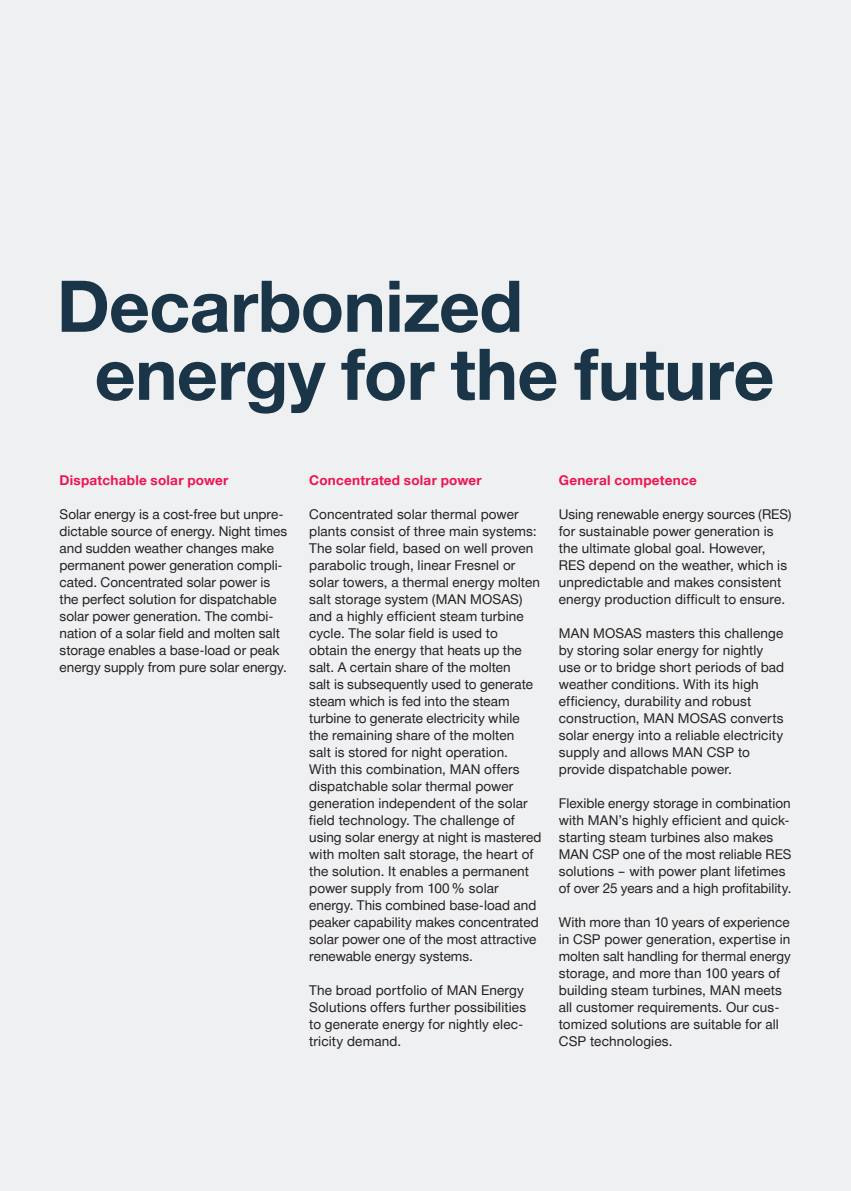
<style>
.page{position:relative;width:851px;height:1191px;background:#fff}
.page>*{position:absolute;margin:0;border:0;box-sizing:border-box;transform-origin:0 0}
.A4_11_Headline_2{font:700 71.4px "Man Global";letter-spacing:-.01em;color:#1a3548}
.A4_21_Copy{font:13.5px/17px "Man Global";letter-spacing:.01em;color:#231f20}
.A4_14_Headline_5{font:700 13.5px "Man Global";letter-spacing:.02em;color:#ed1450}
</style>
<div class="page">
<div style="left:0;top:0;width:850px;height:1191px;background:#eff0f1"></div>
<p class="A4_11_Headline_2" style="left:57px;top:265px;width:468px">Decarbonized</p>
<p class="A4_11_Headline_2" style="left:95px;top:333px;width:681px">energy for the future</p>
<p class="A4_14_Headline_5" style="left:60px;top:472px;width:170px">Dispatchable solar power</p>
<p class="A4_21_Copy" style="left:60px;top:506px;width:229px">Solar energy is a cost-free but unpre&shy;dictable source of energy. Night times and sudden weather changes make permanent power generation compli&shy;cated. Concentrated solar power is the perfect solution for dispatchable solar power generation. The combi&shy;nation of a solar field and molten salt storage enables a base-load or peak energy supply from pure solar energy.</p>
<p class="A4_14_Headline_5" style="left:309px;top:472px;width:174px">Concentrated solar power</p>
<p class="A4_21_Copy" style="left:309px;top:506px;width:234px">Concentrated solar thermal power plants consist of three main systems:<br>The solar field, based on well proven parabolic trough, linear Fresnel or solar towers, a thermal energy molten salt storage system (MAN MOSAS) and a highly efficient steam turbine cycle. The solar field is used to<br>obtain the energy that heats up the salt. A certain share of the molten<br>salt is subsequently used to generate steam which is fed into the steam turbine to generate electricity while the remaining share of the molten<br>salt is stored for night operation.<br>With this combination, MAN offers dispatchable solar thermal power generation independent of the solar field technology. The challenge of using solar energy at night is mastered with molten salt storage, the heart of the solution. It enables a permanent power supply from 100 % solar energy. This combined base-load and peaker capability makes concentrated solar power one of the most attractive renewable energy systems.</p>
<p class="A4_21_Copy" style="left:309px;top:982px;width:218px">The broad portfolio of MAN Energy<br>Solutions offers further possibilities to generate energy for nightly elec&shy;tricity demand.</p>
<p class="A4_14_Headline_5" style="left:558px;top:472px;width:139px">General competence</p>
<p class="A4_21_Copy" style="left:558px;top:506px;width:234px">Using renewable energy sources (RES) for sustainable power generation is the ultimate global goal. However, RES depend on the weather, which is unpredictable and makes consistent energy production difficult to ensure.</p>
<p class="A4_21_Copy" style="left:558px;top:625px;width:227px">MAN MOSAS masters this challenge by storing solar energy for nightly use or to bridge short periods of bad weather conditions. With its high efficiency, durability and robust construction, MAN MOSAS converts solar energy into a reliable electricity supply and allows MAN CSP to provide dispatchable power.</p>
<p class="A4_21_Copy" style="left:558px;top:795px;width:234px">Flexible energy storage in combination with MAN’s highly efficient and quick&shy;starting steam turbines also makes MAN CSP one of the most reliable RES solutions – with power plant lifetimes of over 25 years and a high profitability.</p>
<p class="A4_21_Copy" style="left:558px;top:914px;width:233px">With more than 10 years of experience in CSP power generation, expertise in molten salt handling for thermal energy storage, and more than 100 years of building steam turbines, MAN meets all customer requirements. Our cus&shy;tomized solutions are suitable for all CSP technologies.</p>
</div>
